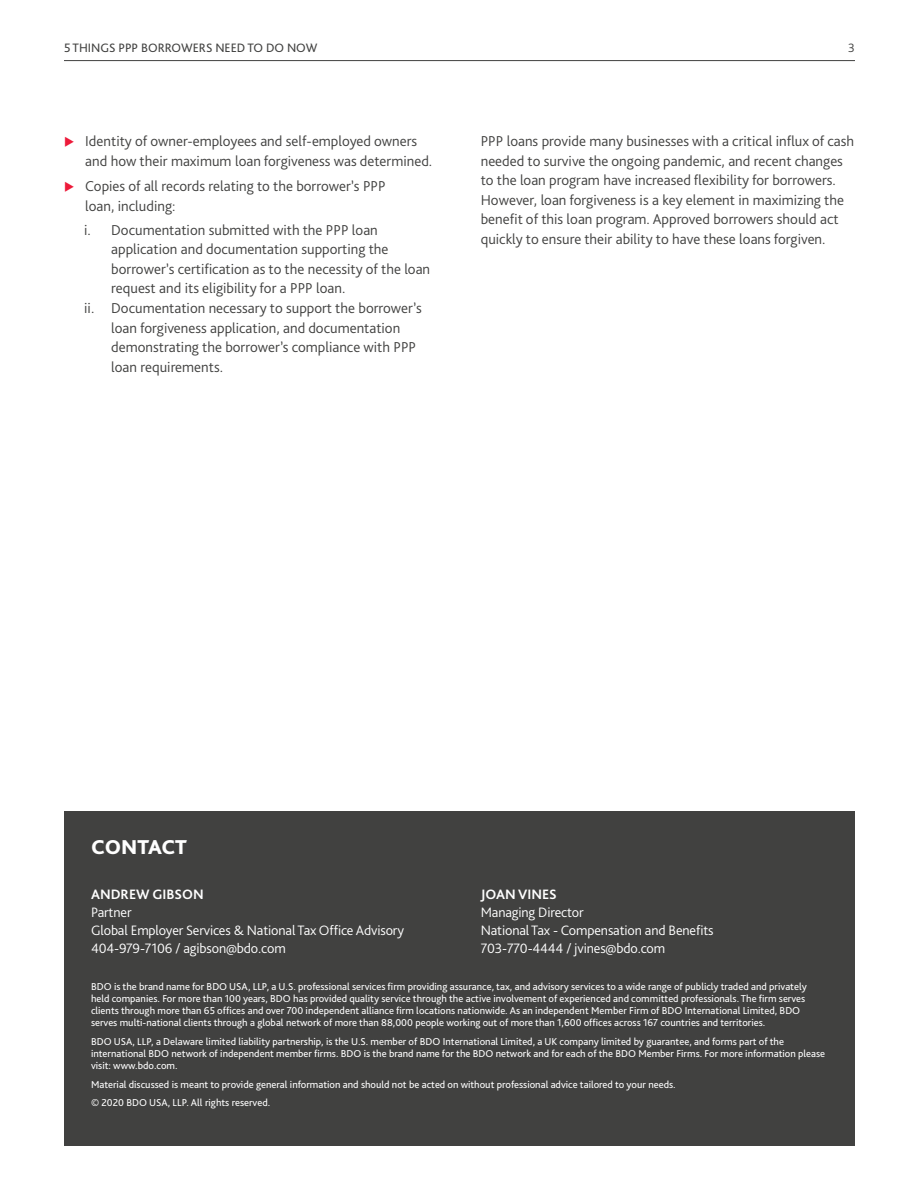
<style>
.page{position:relative;width:919px;height:1189px;background:#fff}
.page>*{position:absolute;margin:0;border:0;box-sizing:border-box;transform-origin:0 0}
.t1{font:800 21px "Bliss Pro";color:#fff}
.Body_text_-_3mm_afte{font:300 15px/19.5px "Bliss Pro";color:#414140}
.t2{font:300 14.25px/18px "Bliss Pro";letter-spacing:-.01em;color:#fff}
.t3{font:12.75px "Bliss Pro";color:#414140}
.t4{font:300 12.75px "Bliss Pro";color:#414140}
.t5{font:10.5px/12px "Bliss Pro";color:#fff}
.s1{font-weight:700}
</style>
<div class="page">
<hr style="left:64px;top:60px;width:790px;height:1px;background:#414140">
<div style="left:64px;top:811px;width:790px;height:335px;background:#414140"></div>
<p class="t3" style="left:64px;top:40px;width:255px">5 THINGS PPP BORROWERS NEED TO DO NOW</p>
<p class="t4" style="left:848px;top:40px;width:8px">3</p>
<p class="Body_text_-_3mm_afte" style="left:85px;top:131px;width:348px">Identity of owner-employees and self-employed owners and how their maximum loan forgiveness was determined.</p>
<p class="Body_text_-_3mm_afte" style="left:85px;top:176px;width:302px">Copies of all records relating to the borrower’s PPP loan, including:</p>
<p class="Body_text_-_3mm_afte" style="left:111px;top:220px;width:320px;text-indent:-27px">i. Documentation submitted with the PPP loan application and documentation supporting the borrower’s certification as to the necessity of the loan request and its eligibility for a PPP loan.</p>
<p class="Body_text_-_3mm_afte" style="left:111px;top:298px;width:312px;text-indent:-27px">ii. Documentation necessary to support the borrower’s loan forgiveness application, and documentation demonstrating the borrower’s compliance with PPP loan requirements.</p>
<p class="Body_text_-_3mm_afte" style="left:480px;top:131px;width:375px">PPP loans provide many businesses with a critical influx of cash needed to survive the ongoing pandemic, and recent changes to the loan program have increased flexibility for borrowers.<br>However, loan forgiveness is a key element in maximizing the benefit of this loan program. Approved borrowers should act quickly to ensure their ability to have these loans forgiven.</p>
<p class="t1" style="left:91px;top:834px;width:98px">CONTACT</p>
<p class="t2" style="left:91px;top:885px;width:314px"><span class="s1">ANDREW GIBSON<br></span>Partner<br>Global Employer Services &amp; National Tax Office Advisory<br>404-979-7106 / agibson@bdo.com</p>
<p class="t2" style="left:480px;top:885px;width:234px"><span class="s1">JOAN VINES<br></span>Managing Director<br>National Tax - Compensation and Benefits<br>703-770-4444 / jvines@bdo.com</p>
<p class="t5" style="left:91px;top:980px;width:717px">BDO is the brand name for BDO USA, LLP, a U.S. professional services firm providing assurance, tax, and advisory services to a wide range of publicly traded and privately held companies. For more than 100 years, BDO has provided quality service through the active involvement of experienced and committed professionals. The firm serves clients through more than 65 offices and over 700 independent alliance firm locations nationwide. As an independent Member Firm of BDO International Limited, BDO serves multi-national clients through a global network of more than 88,000 people working out of more than 1,600 offices across 167 countries and territories.</p>
<p class="t5" style="left:91px;top:1035px;width:735px">BDO USA, LLP, a Delaware limited liability partnership, is the U.S. member of BDO International Limited, a UK company limited by guarantee, and forms part of the international BDO network of independent member firms. BDO is the brand name for the BDO network and for each of the BDO Member Firms. For more information please visit: www.bdo.com.</p>
<p class="t5" style="left:91px;top:1077px;width:586px">Material discussed is meant to provide general information and should not be acted on without professional advice tailored to your needs.</p>
<p class="t5" style="left:91px;top:1096px;width:181px">© 2020 BDO USA, LLP. All rights reserved.</p>
</div>
